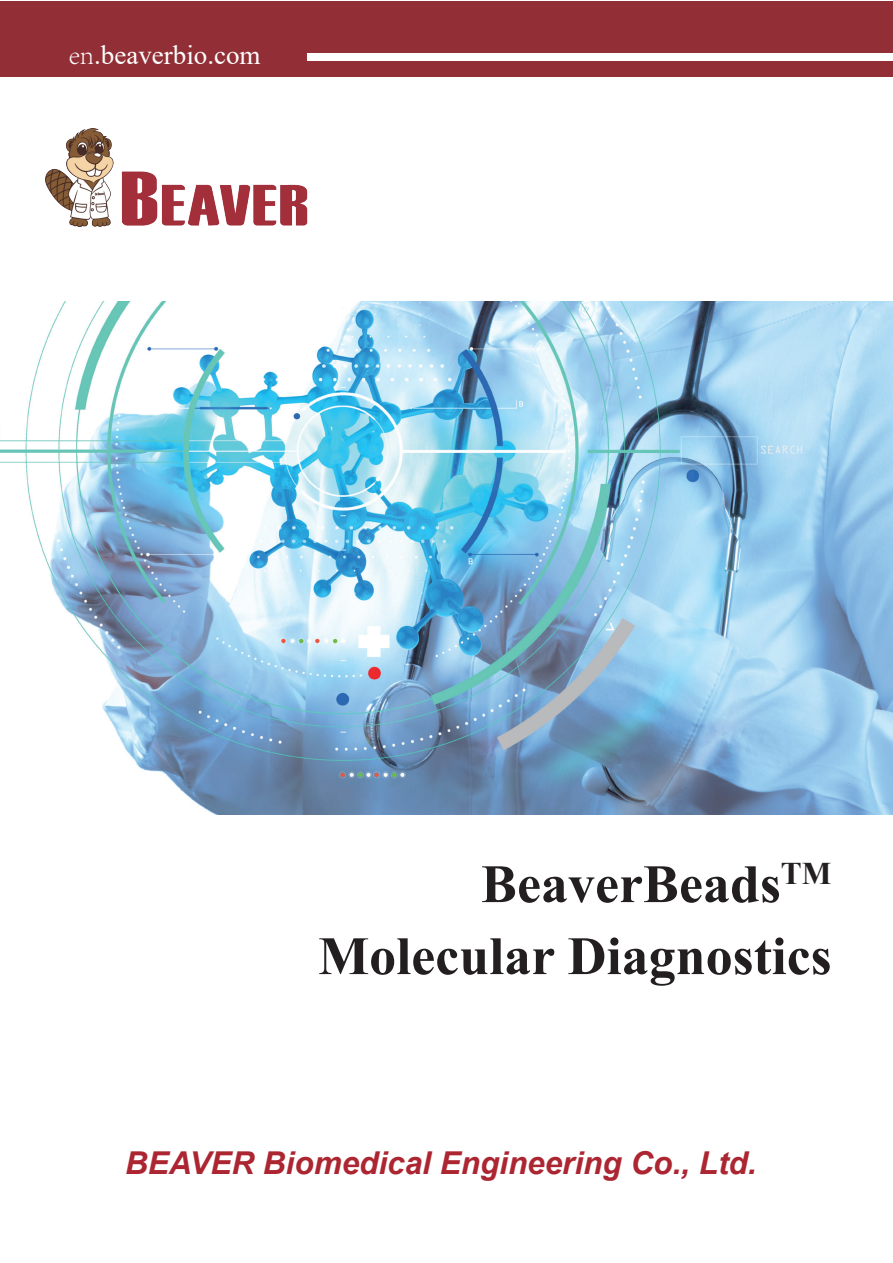
<style>
.page{position:relative;width:893px;height:1263px;background:#fff}
.page>*{position:absolute;margin:0;border:0;box-sizing:border-box;transform-origin:0 0}
.t1{font:700 54px/72px "Times New Roman";color:#231f20;text-align:right}
.t2{font:italic 700 31.5px "Arial";color:#ac2632}
.t3{font:27px "Times New Roman";color:#fff}
.s1{font-family:"Adobe Song Std";font-weight:300}
</style>
<div class="page">
<div style="left:0;top:1px;width:893px;height:76px;background:#922f36"></div>
<div style="left:308px;top:53px;width:585px;height:7px;background:#fff"></div>
<img style="left:46px;top:129px;width:262px;height:98px">
<img style="left:0;top:302px;width:893px;height:512px">
<p class="t3" style="left:69px;top:36px;width:193px"><span class="s1">en</span>.beaverbio.com</p>
<h1 class="t1" style="left:318px;top:846px;width:515px">BeaverBeads<sup>TM<br></sup>Molecular Diagnostics</h1>
<p class="t2" style="left:125px;top:1142px;width:633px">BEAVER Biomedical Engineering Co., Ltd.</p>
</div>
